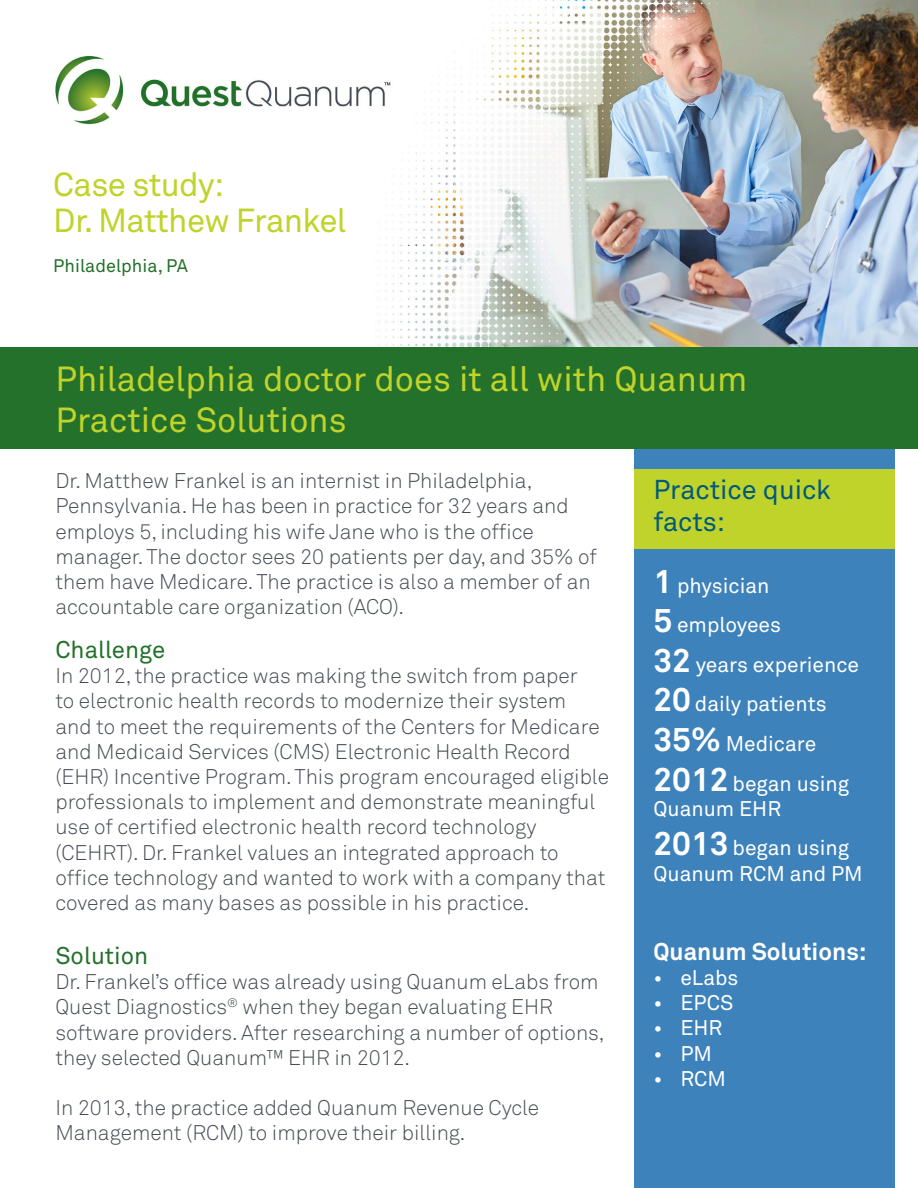
<style>
.page{position:relative;width:918px;height:1188px;background:#fff}
.page>*{position:absolute;margin:0;border:0;box-sizing:border-box;transform-origin:0 0}
.t1{font:34.5px/41.4px "Akkurat Pro";color:#c0d32b}
.t2{font:33px/36px "Akkurat Pro";letter-spacing:-.02em;color:#c0d32b}
.t3{font:27px/32.4px "Akkurat Pro";color:#00597d}
.t4{font:24px "Akkurat Pro";color:#23712a}
.t5{font:700 24px "Akkurat Pro";color:#fff}
.t6{font:300 21px/25.2px "Akkurat Pro";color:#464b54}
.t7{font:21px/25.2px "Akkurat Pro";color:#fff}
.t8{font:18px "Akkurat Pro";color:#23712a}
.s1{font-weight:700;font-size:33px}
</style>
<div class="page">
<div style="left:634px;top:450px;width:261px;height:738px;background:#3d82bb"></div>
<div style="left:0;top:338px;width:918px;height:111px;background:#23712a"></div>
<img style="left:0;top:0;width:918px;height:347px">
<img style="left:49px;top:46px;width:358px;height:93px">
<div style="left:634px;top:469px;width:261px;height:79px;background:#c0d32b"></div>
<p class="t2" style="left:53px;top:167px;width:295px">Case study:<br>Dr. Matthew Frankel</p>
<p class="t8" style="left:53px;top:255px;width:136px">Philadelphia, PA</p>
<p class="t1" style="left:55px;top:358px;width:693px">Philadelphia doctor does it all with Quanum<br>Practice Solutions</p>
<p class="t6" style="left:55px;top:468px;width:543px">Dr. Matthew Frankel is an internist in Philadelphia, Pennsylvania. He has been in practice for 32 years and employs 5, including his wife Jane who is the office manager. The doctor sees 20 patients per day, and 35% of them have Medicare. The practice is also a member of an accountable care organization (ACO).</p>
<p class="t4" style="left:55px;top:636px;width:111px">Challenge</p>
<p class="t6" style="left:55px;top:663px;width:555px">In 2012, the practice was making the switch from paper<br>to electronic health records to modernize their system<br>and to meet the requirements of the Centers for Medicare and Medicaid Services (CMS) Electronic Health Record (EHR) Incentive Program. This program encouraged eligible professionals to implement and demonstrate meaningful use of certified electronic health record technology (CEHRT). Dr. Frankel values an integrated approach to office technology and wanted to work with a company that covered as many bases as possible in his practice.</p>
<p class="t4" style="left:55px;top:942px;width:94px">Solution</p>
<p class="t6" style="left:55px;top:969px;width:551px">Dr. Frankel’s office was already using Quanum eLabs from Quest Diagnostics<sup>®</sup> when they began evaluating EHR software providers. After researching a number of options, they selected Quanum™ EHR in 2012.</p>
<p class="t6" style="left:55px;top:1095px;width:485px">In 2013, the practice added Quanum Revenue Cycle<br>Management (RCM) to improve their billing.</p>
<p class="t3" style="left:653px;top:473px;width:179px">Practice quick facts:</p>
<p class="t7" style="left:653px;top:573px;width:118px"><span class="s1">1</span> physician</p>
<p class="t7" style="left:653px;top:612px;width:129px"><span class="s1">5</span> employees</p>
<p class="t7" style="left:653px;top:652px;width:207px"><span class="s1">32</span> years experience</p>
<p class="t7" style="left:653px;top:691px;width:175px"><span class="s1">20</span> daily patients</p>
<p class="t7" style="left:653px;top:731px;width:164px"><span class="s1">35%</span> Medicare</p>
<p class="t7" style="left:653px;top:771px;width:197px"><span class="s1">2012</span> began using<br>Quanum EHR</p>
<p class="t7" style="left:653px;top:835px;width:211px"><span class="s1">2013</span> began using<br>Quanum RCM and PM</p>
<p class="t5" style="left:653px;top:936px;width:215px">Quanum Solutions:</p>
<p class="t7" style="left:653px;top:965px;width:87px">• eLabs</p>
<p class="t7" style="left:653px;top:990px;width:81px">• EPCS</p>
<p class="t7" style="left:653px;top:1015px;width:71px">• EHR</p>
<p class="t7" style="left:653px;top:1041px;width:60px">• PM</p>
<p class="t7" style="left:653px;top:1066px;width:74px">• RCM</p>
</div>
